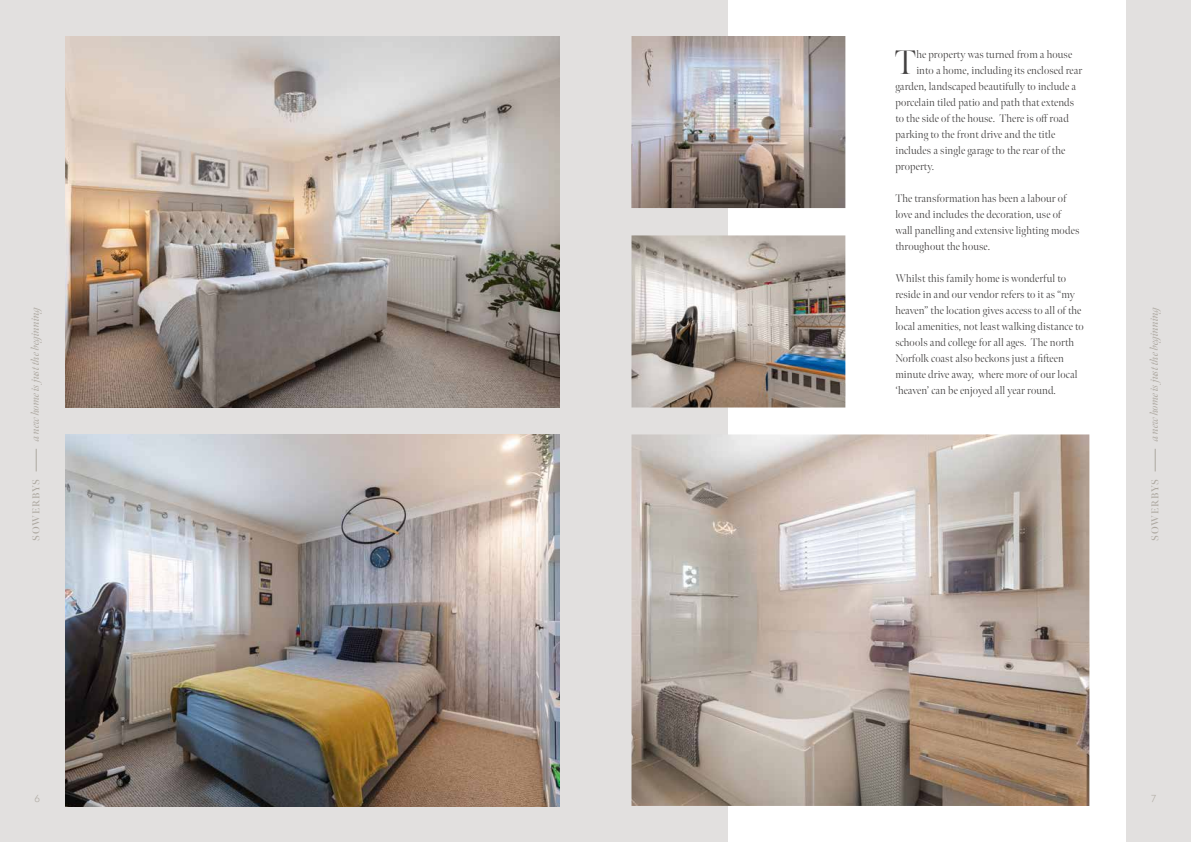
<style>
.page{position:relative;width:1191px;height:842px;background:#fff}
.page>*{position:absolute;margin:0;border:0;box-sizing:border-box;transform-origin:0 0}
.t1{font:300 34px "Meno Banner";color:#434141}
.t2{font:300 11px/16px "Meno Banner";letter-spacing:.01em;color:#434141}
.t3{font:italic 11px "Meno Banner";letter-spacing:-.01em;color:#ada8a0}
.t4{font:600 10px "Meno Banner";letter-spacing:.08em;color:#ada8a0}
.t5{font:300 10px "Quasimoda";color:#ada8a0}
</style>
<div class="page">
<div style="left:0;top:0;width:595px;height:842px;background:#e2e0df"></div>
<div style="left:595px;top:0;width:596px;height:842px;background:#e2e0df"></div>
<svg style="left:36px;top:449px;width:1px;height:22px"></svg>
<svg style="left:1155px;top:449px;width:1px;height:22px"></svg>
<div style="left:728px;top:0;width:397px;height:842px;background:#fff"></div>
<img style="left:631px;top:434px;width:458px;height:372px">
<img style="left:631px;top:36px;width:214px;height:172px">
<img style="left:631px;top:235px;width:214px;height:172px">
<img style="left:66px;top:36px;width:493px;height:371px">
<img style="left:66px;top:434px;width:493px;height:372px">
<h1 class="t1" style="left:894px;top:42px;width:23px">T</h1>
<p class="t2" style="left:916px;top:46px;width:157px">he property was turned from a house</p>
<p class="t2" style="left:916px;top:62px;width:167px">into a home, including its enclosed rear</p>
<p class="t2" style="left:895px;top:78px;width:182px">garden, landscaped beautifully to include a</p>
<p class="t2" style="left:895px;top:94px;width:180px">porcelain tiled patio and path that extends</p>
<p class="t2" style="left:895px;top:110px;width:175px">to the side of the house. There is off road</p>
<p class="t2" style="left:895px;top:126px;width:161px">parking to the front drive and the title</p>
<p class="t2" style="left:895px;top:142px;width:171px">includes a single garage to the rear of the</p>
<p class="t2" style="left:895px;top:158px;width:40px">property.</p>
<p class="t2" style="left:895px;top:190px;width:185px">The transformation has been a labour of love and includes the decoration, use of wall panelling and extensive lighting modes throughout the house.</p>
<p class="t2" style="left:895px;top:270px;width:190px">Whilst this family home is wonderful to reside in and our vendor refers to it as “my heaven” the location gives access to all of the local amenities, not least walking distance to schools and college for all ages. The north Norfolk coast also beckons just a fifteen minute drive away, where more of our local ‘heaven’ can be enjoyed all year round.</p>
<p class="t3" style="left:29px;top:441px;width:138px;rotate:-90deg">a new home is just the beginning</p>
<p class="t3" style="left:1147px;top:441px;width:138px;rotate:-90deg">a new home is just the beginning</p>
<p class="t4" style="left:30px;top:541px;width:63px;rotate:-90deg">SOWERBYS</p>
<p class="t4" style="left:1149px;top:541px;width:63px;rotate:-90deg">SOWERBYS</p>
<p class="t5" style="left:35px;top:791px;width:7px">6</p>
<p class="t5" style="left:1151px;top:791px;width:6px">7</p>
</div>
